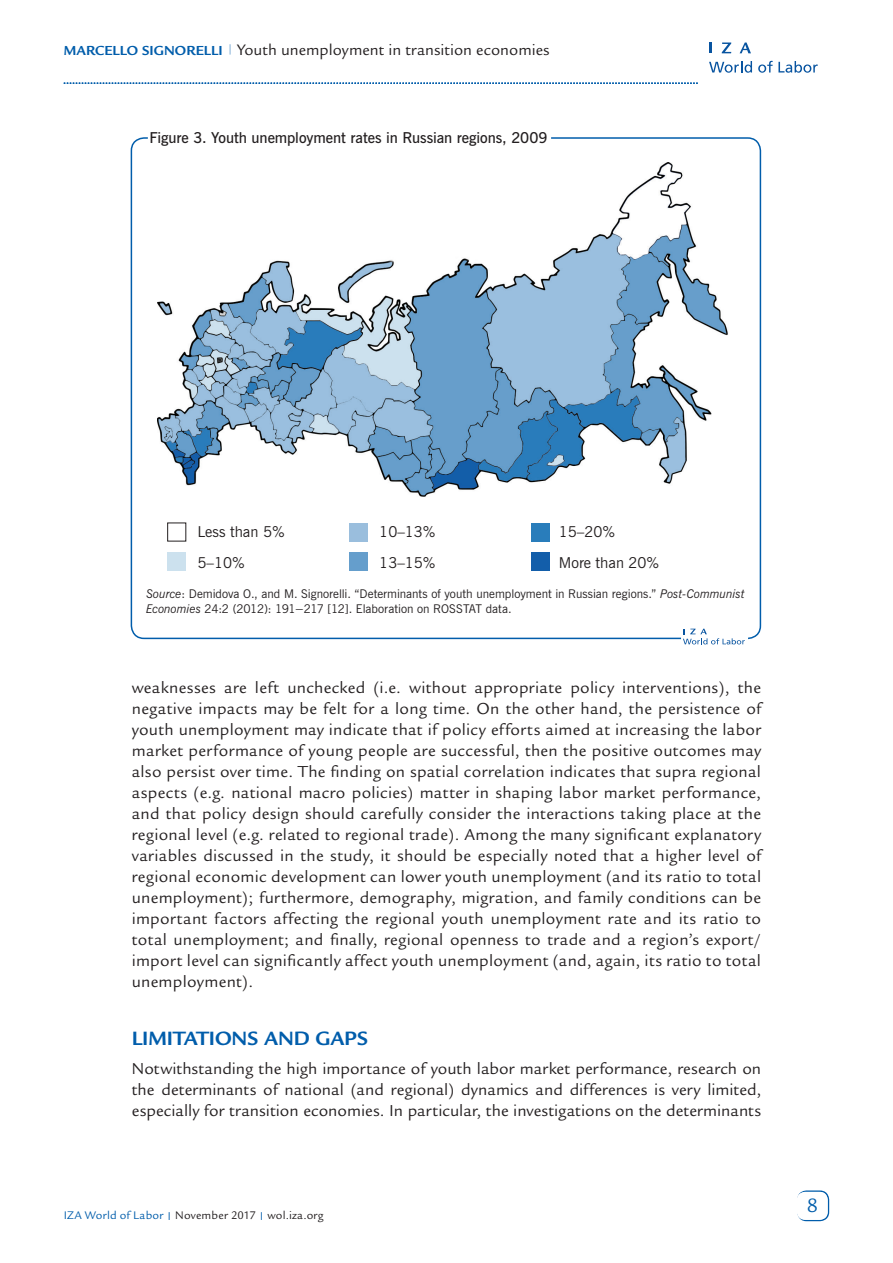
<style>
.page{position:relative;width:893px;height:1263px;background:#fff}
.page>*{position:absolute;margin:0;border:0;box-sizing:border-box;transform-origin:0 0}
.Main__A_Level_Headin{font:700 21px "Legacy Sans";letter-spacing:-.005em;color:#015dab}
.t1{font:21px "Legacy Sans";color:#015dab}
.Main__Bodytext{font:17.25px/21px "Legacy Sans";letter-spacing:.01em;color:#231f20;text-align:justify}
.t2{font:16.5px "Legacy Sans";color:#231f20}
.FigCapt{font:600 15px "News Gothic BT";letter-spacing:-.005em;color:#231f20}
.t3{font:15px "News Gothic BT";color:#231f20}
.Figso{font:12px/15px "News Gothic BT";color:#231f20}
.t4{font:12px "Legacy Sans";letter-spacing:.015em;color:#231f20}
.s1{font-weight:700;font-size:14.25px;color:#015dab}
.s2{font-style:italic}
.s3{color:#015dab}
</style>
<div class="page">
<div style="left:797px;top:1190px;width:32px;height:31px;border:2px solid #015dab;border-radius:9px"></div>
<div style="left:797px;top:1192px;width:31px;height:28px;background:#fff;border-radius:9px"></div>
<svg style="left:709px;top:61px;width:43px;height:12px"></svg>
<svg style="left:758px;top:61px;width:60px;height:12px"></svg>
<svg style="left:710px;top:43px;width:2px;height:10px"></svg>
<svg style="left:722px;top:43px;width:9px;height:10px"></svg>
<svg style="left:740px;top:43px;width:11px;height:10px"></svg>
<svg style="left:64px;top:82px;width:634px;height:2px"></svg>
<div style="left:681px;top:622px;width:67px;height:23px;background:#fff;border:1px solid #fff"></div>
<svg style="left:683px;top:629px;width:62px;height:15px"></svg>
<img style="left:157px;top:162px;width:571px;height:335px">
<div style="left:167px;top:523px;width:19px;height:18px;border:1px solid #231f20"></div>
<div style="left:349px;top:523px;width:19px;height:18px;background:#9abedd"></div>
<div style="left:531px;top:523px;width:18px;height:18px;background:#297dbb"></div>
<div style="left:168px;top:553px;width:18px;height:18px;background:#cce1ee"></div>
<div style="left:349px;top:553px;width:19px;height:18px;background:#659ecc"></div>
<div style="left:531px;top:553px;width:18px;height:18px;background:#135eaa"></div>
<p class="t2" style="left:64px;top:40px;width:487px"><span class="s1">MARCELLO SIGNORELLI</span> <sup>|</sup> Youth unemployment in transition economies</p>
<p class="FigCapt" style="left:149px;top:128px;width:400px">Figure 3. Youth unemployment rates in Russian regions, 2009</p>
<p class="t3" style="left:197px;top:523px;width:89px">Less than 5%</p>
<p class="t3" style="left:379px;top:523px;width:58px">10–13%</p>
<p class="t3" style="left:559px;top:523px;width:58px">15–20%</p>
<p class="t3" style="left:197px;top:554px;width:49px">5–10%</p>
<p class="t3" style="left:379px;top:554px;width:58px">13–15%</p>
<p class="t3" style="left:559px;top:554px;width:102px">More than 20%</p>
<p class="Figso" style="left:146px;top:586px;width:600px"><span class="s2">Source</span>: Demidova O., and M. Signorelli. “Determinants of youth unemployment in Russian regions.” <span class="s2">Post-Communist<br>Economies</span> 24:2 (2012): 191−217 [12]. Elaboration on ROSSTAT data.</p>
<p class="Main__Bodytext" style="left:132px;top:677px;width:631px">weaknesses are left unchecked (i.e. without appropriate policy interventions), the negative impacts may be felt for a long time. On the other hand, the persistence of youth unemployment may indicate that if policy efforts aimed at increasing the labor market performance of young people are successful, then the positive outcomes may also persist over time. The finding on spatial correlation indicates that supra regional aspects (e.g. national macro policies) matter in shaping labor market performance, and that policy design should carefully consider the interactions taking place at the regional level (e.g. related to regional trade). Among the many significant explanatory variables discussed in the study, it should be especially noted that a higher level of regional economic development can lower youth unemployment (and its ratio to total unemployment); furthermore, demography, migration, and family conditions can be important factors affecting the regional youth unemployment rate and its ratio to total unemployment; and finally, regional openness to trade and a region’s export/ import level can significantly affect youth unemployment (and, again, its ratio to total unemployment).</p>
<p class="Main__A_Level_Headin" style="left:132px;top:1026px;width:238px">LIMITATIONS AND GAPS</p>
<p class="Main__Bodytext" style="left:132px;top:1058px;width:631px">Notwithstanding the high importance of youth labor market performance, research on the determinants of national (and regional) dynamics and differences is very limited, especially for transition economies. In particular, the investigations on the determinants</p>
<p class="t4" style="left:64px;top:1209px;width:261px"><span class="s3">IZA World of Labor</span> <sup>|</sup> November 2017 <sup>|</sup> wol.iza.org</p>
<p class="t1" style="left:807px;top:1193px;width:13px">8</p>
</div>
